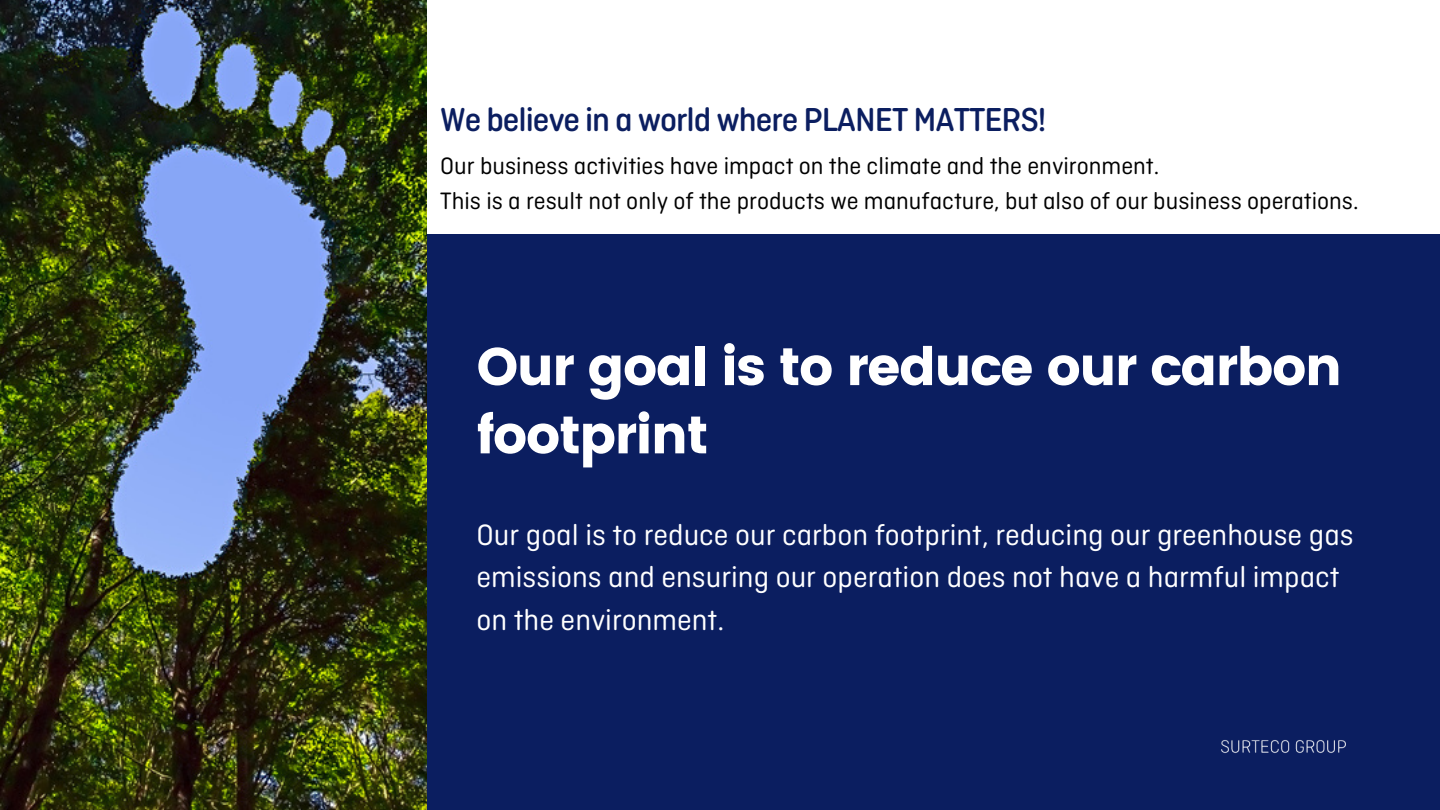
<style>
.page{position:relative;width:1440px;height:810px;background:#0b1e60}
.page>*{position:absolute;margin:0;border:0;box-sizing:border-box;transform-origin:0 0}
.t1{font:53px/68.2px "Poppins";letter-spacing:-.03em;color:#fff}
.t2{font:500 35px "Ciutadella Rounded";letter-spacing:-.03em;color:#0b1e60}
.t3{font:31px/42.8px "Ciutadella Rounded";color:#fff}
.t4{font:25px/34.5px "Ciutadella Rounded";color:#000}
</style>
<div class="page">
<div style="left:0;top:0;width:1440px;height:233px;background:#fff"></div>
<img style="left:0;top:0;width:426px;height:810px">
<img style="left:1221px;top:740px;width:125px;height:14px">
<h2 class="t2" style="left:440px;top:98px;width:608px">We believe in a world where PLANET MATTERS!</h2>
<p class="t4" style="left:440px;top:149px;width:920px">Our business activities have impact on the climate and the environment.<br>This is a result not only of the products we manufacture, but also of our business operations.</p>
<h1 class="t1" style="left:477px;top:333px;width:867px">Our goal is to reduce our carbon footprint</h1>
<p class="t3" style="left:477px;top:513px;width:879px">Our goal is to reduce our carbon footprint, reducing our greenhouse gas emissions and ensuring our operation does not have a harmful impact on the environment.</p>
</div>
